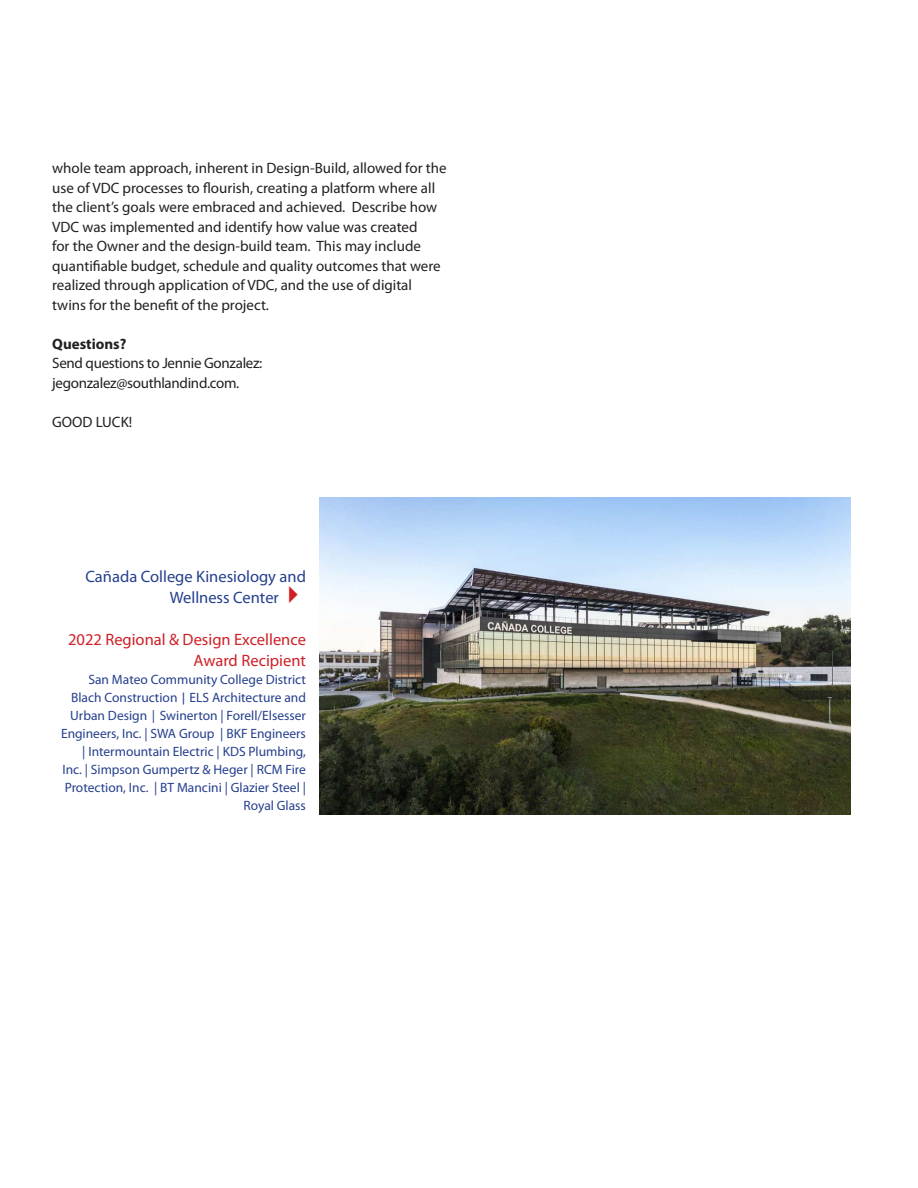
<style>
.page{position:relative;width:918px;height:1188px;background:#fff}
.page>*{position:absolute;margin:0;border:0;box-sizing:border-box;transform-origin:0 0}
.t1{font:16.5px/21px "Myriad Pro";color:#cf2026;text-align:right}
.t2{font:16.5px/21px "Myriad Pro";color:#253f8e;text-align:right}
.Paragraph_Style_1{font:15px/19.5px "Myriad Pro";color:#231f20}
.Paragraph_Style_1-2{font:15px/19.5px "Myriad Pro";letter-spacing:-.02em;color:#231f20}
.Paragraph_Style_1-3{font:700 15px "Myriad Pro";color:#231f20}
.t3{font:13.5px/18px "Myriad Pro";color:#253f8e;text-align:right}
.s1{color:#cf2026}
.s2{font-family:"Calibri"}
</style>
<div class="page">
<img style="left:320px;top:497px;width:530px;height:318px">
<p class="Paragraph_Style_1" style="left:52px;top:158px;width:396px">whole team approach, inherent in Design-Build, allowed for the use of VDC processes to flourish, creating a platform where all the client’s goals were embraced and achieved. Describe how VDC was implemented and identify how value was created<br>for the Owner and the design-build team. This may include quantifiable budget, schedule and quality outcomes that were realized through application of VDC, and the use of digital twins for the benefit of the project.</p>
<p class="Paragraph_Style_1-3" style="left:52px;top:334px;width:76px">Questions?</p>
<p class="Paragraph_Style_1-2" style="left:52px;top:353px;width:212px">Send questions to Jennie Gonzalez: jegonzalez@southlandind.com.</p>
<p class="Paragraph_Style_1" style="left:52px;top:412px;width:82px">GOOD LUCK!</p>
<p class="t2" style="left:86px;top:566px;width:222px">Cañada College Kinesiology and<br>Wellness Center<span class="s1">✔</span></p>
<p class="t1" style="left:68px;top:629px;width:239px">2022 Regional &amp; Design Excellence<br>Award Recipient</p>
<p class="t3" style="left:61px;top:671px;width:246px">San Mateo Community College District Blach Construction <span class="s2">|</span> ELS Architecture and Urban Design <span class="s2">│</span> Swinerton | Forell/Elsesser Engineers, Inc. | SWA Group | BKF Engineers | Intermountain Electric | KDS Plumbing, Inc. | Simpson Gumpertz &amp; Heger | RCM Fire Protection, Inc. | BT Mancini | Glazier Steel | Royal Glass</p>
</div>
